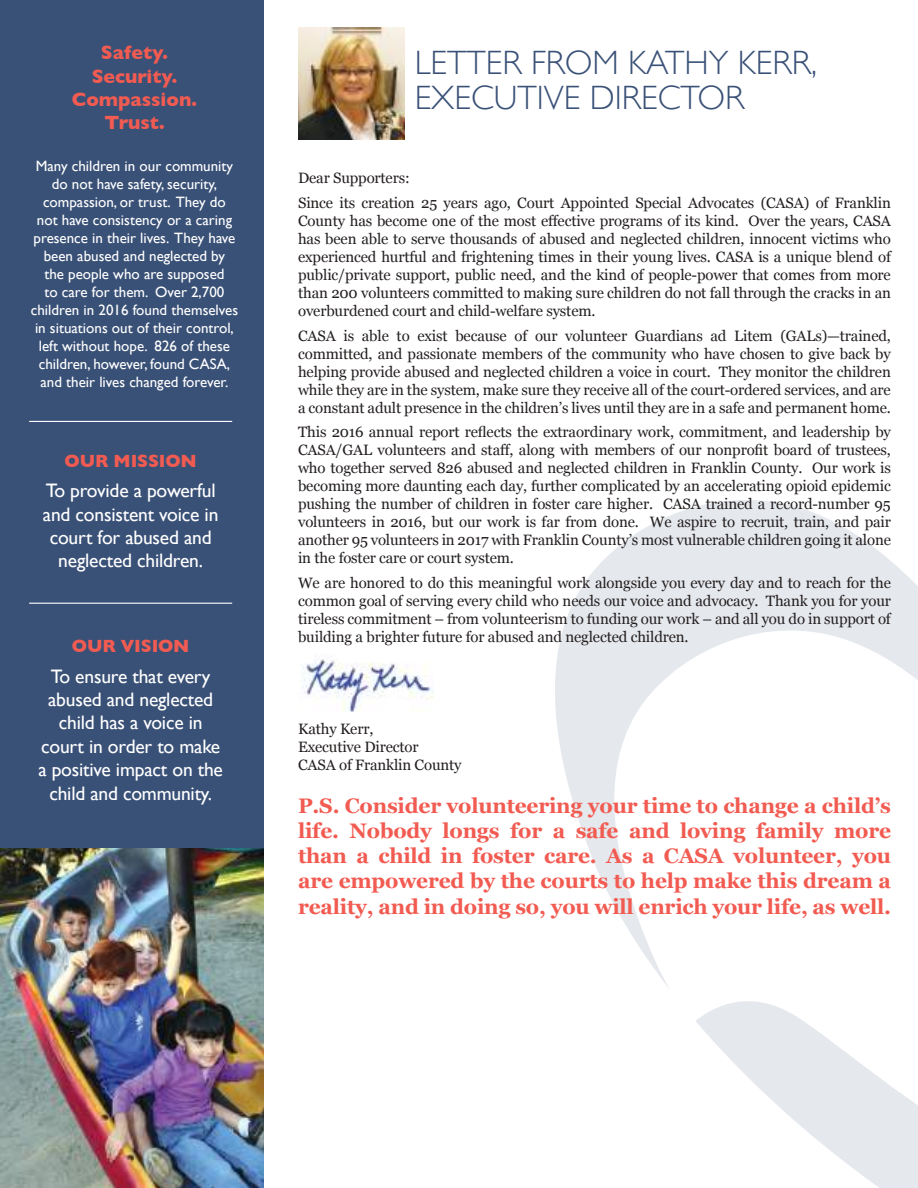
<style>
.page{position:relative;width:918px;height:1188px;background:#fff}
.page>*{position:absolute;margin:0;border:0;box-sizing:border-box;transform-origin:0 0}
.t1{font:300 33.75px/35px "Gill Sans";color:#3a5177}
.t2{font:700 21px/25.2px "Georgia";letter-spacing:-.01em;color:#f25b51;text-align:justify}
.t3{font:19.5px/23.4px "Gill Sans";letter-spacing:-.01em;color:#fff;text-align:center}
.t4{font:700 19.5px/23.4px "Gill Sans";color:#f25b51;text-align:center}
.t5{font:700 18px "Gill Sans";letter-spacing:-.01em;color:#f25b51}
.t6{font:15px/18px "Georgia";letter-spacing:-.01em;color:#241f1f;text-align:justify}
.t7{font:15px/18px "Gill Sans";color:#fff;text-align:center}
</style>
<div class="page">
<svg style="left:696px;top:1001px;width:222px;height:187px"></svg>
<svg style="left:555px;top:500px;width:363px;height:488px"></svg>
<img style="left:301px;top:658px;width:132px;height:54px">
<div style="left:0;top:0;width:264px;height:1188px;background:#3a5177"></div>
<hr style="left:29px;top:603px;width:203px;height:1px;background:#fff">
<img style="left:298px;top:27px;width:107px;height:113px">
<img style="left:0;top:849px;width:264px;height:339px">
<hr style="left:29px;top:421px;width:203px;height:1px;background:#fff">
<h3 class="t4" style="left:72px;top:41px;width:127px">Safety.<br>Security.<br>Compassion.<br>Trust.</h3>
<p class="t7" style="left:31px;top:157px;width:209px">Many children in our community do not have safety, security, compassion, or trust. They do not have consistency or a caring presence in their lives. They have been abused and neglected by<br>the people who are supposed<br>to care for them. Over 2,700 children in 2016 found themselves in situations out of their control, left without hope. 826 of these children, however, found CASA, and their lives changed forever.</p>
<p class="t5" style="left:65px;top:450px;width:134px">OUR MISSION</p>
<h3 class="t3" style="left:43px;top:479px;width:177px">To provide a powerful and consistent voice in court for abused and neglected children.</h3>
<p class="t5" style="left:72px;top:636px;width:119px">OUR VISION</p>
<h3 class="t3" style="left:38px;top:664px;width:186px">To ensure that every abused and neglected child has a voice in court in order to make a positive impact on the child and community.</h3>
<h1 class="t1" style="left:415px;top:45px;width:404px">LETTER FROM KATHY KERR,<br>EXECUTIVE DIRECTOR</h1>
<p class="t6" style="left:298px;top:166px;width:594px;line-height:24.8px">Dear Supporters:<br>Since its creation 25 years ago, Court Appointed Special Advocates (CASA) of Franklin</p>
<p class="t6" style="left:298px;top:212px;width:594px">County has become one of the most effective programs of its kind. Over the years, CASA has been able to serve thousands of abused and neglected children, innocent victims who experienced hurtful and frightening times in their young lives. CASA is a unique blend of public/private support, public need, and the kind of people-power that comes from more than 200 volunteers committed to making sure children do not fall through the cracks in an overburdened court and child-welfare system.</p>
<p class="t6" style="left:298px;top:327px;width:594px">CASA is able to exist because of our volunteer Guardians ad Litem (GALs)—trained, committed, and passionate members of the community who have chosen to give back by helping provide abused and neglected children a voice in court. They monitor the children while they are in the system, make sure they receive all of the court-ordered services, and are a constant adult presence in the children’s lives until they are in a safe and permanent home.</p>
<p class="t6" style="left:298px;top:423px;width:594px">This 2016 annual report reflects the extraordinary work, commitment, and leadership by CASA/GAL volunteers and staff, along with members of our nonprofit board of trustees, who together served 826 abused and neglected children in Franklin County. Our work is becoming more daunting each day, further complicated by an accelerating opioid epidemic pushing the number of children in foster care higher. CASA trained a record-number 95 volunteers in 2016, but our work is far from done. We aspire to recruit, train, and pair another 95 volunteers in 2017 with Franklin County’s most vulnerable children going it alone in the foster care or court system.</p>
<p class="t6" style="left:298px;top:574px;width:594px">We are honored to do this meaningful work alongside you every day and to reach for the common goal of serving every child who needs our voice and advocacy. Thank you for your tireless commitment – from volunteerism to funding our work – and all you do in support of building a brighter future for abused and neglected children.</p>
<p class="t6" style="left:298px;top:720px;width:165px;text-align:left">Kathy Kerr,<br>Executive Director<br>CASA of Franklin County</p>
<p class="t2" style="left:298px;top:793px;width:595px">P.S. Consider volunteering your time to change a child’s life. Nobody longs for a safe and loving family more than a child in foster care. As a CASA volunteer, you are empowered by the courts to help make this dream a reality, and in doing so, you will enrich your life, as well.</p>
</div>
